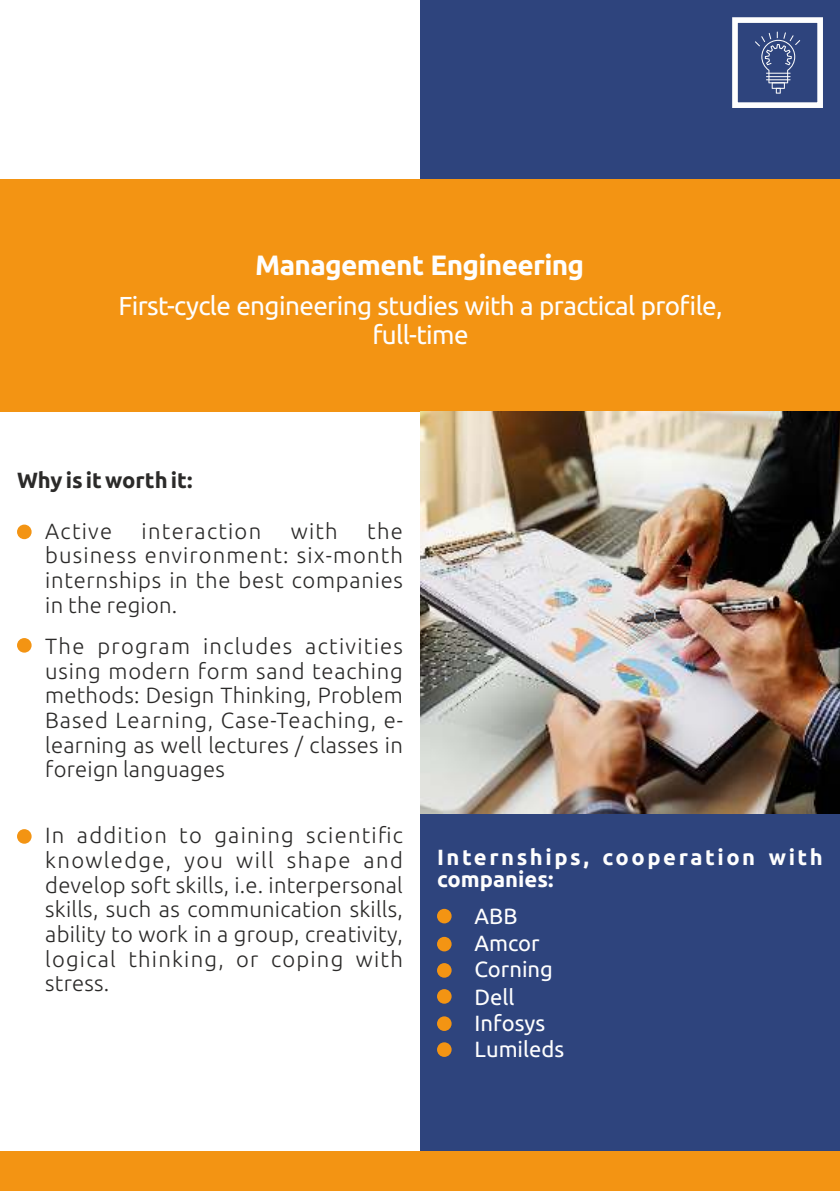
<style>
.page{position:relative;width:840px;height:1191px;background:#fff}
.page>*{position:absolute;margin:0;border:0;box-sizing:border-box;transform-origin:0 0}
.t1{font:700 28px "Ubuntu";letter-spacing:-.025em;color:#fefefe}
.t2{font:26px/29.2px "Ubuntu";letter-spacing:-.025em;color:#fefefe;text-align:center}
.t3{font:300 22px/24.6px "Ubuntu";letter-spacing:.035em;color:#2b2a29;text-align:justify}
.t4{font:700 22px/22.2px "Ubuntu";letter-spacing:.115em;color:#fefefe}
.t5{font:22px/27px "Ubuntu";color:#fefefe}
.t6{font:700 22px "Ubuntu";color:#2b2a29}
.t7{font:300 22px "Ubuntu";letter-spacing:.055em;color:#2b2a29}
</style>
<div class="page">
<div style="left:420px;top:0;width:419px;height:1191px;background:#2e447d"></div>
<div style="left:0;top:1151px;width:839px;height:40px;background:#f39413"></div>
<div style="left:731px;top:17px;width:91px;height:91px;border:6px solid #fefefe"></div>
<svg style="left:755px;top:32px;width:44px;height:62px"></svg>
<div style="left:0;top:179px;width:839px;height:232px;background:#f39413"></div>
<div style="left:17px;top:524px;width:15px;height:15px;background:#f39413;border-radius:50%"></div>
<div style="left:17px;top:638px;width:15px;height:14px;background:#f39413;border-radius:50%"></div>
<div style="left:17px;top:829px;width:15px;height:14px;background:#f39413;border-radius:50%"></div>
<img style="left:420px;top:411px;width:419px;height:403px">
<div style="left:437px;top:909px;width:14px;height:14px;background:#f39413;border-radius:50%"></div>
<div style="left:437px;top:937px;width:14px;height:14px;background:#f39413;border-radius:50%"></div>
<div style="left:437px;top:963px;width:14px;height:14px;background:#f39413;border-radius:50%"></div>
<div style="left:437px;top:989px;width:14px;height:14px;background:#f39413;border-radius:50%"></div>
<div style="left:437px;top:1016px;width:14px;height:15px;background:#f39413;border-radius:50%"></div>
<div style="left:437px;top:1042px;width:14px;height:15px;background:#f39413;border-radius:50%"></div>
<p class="t1" style="left:255px;top:254px;width:330px">Management Engineering</p>
<p class="t2" style="left:118px;top:292px;width:605px">First-cycle engineering studies with a practical profile, full-time</p>
<p class="t6" style="left:17px;top:471px;width:177px">Why is it worth it:</p>
<p class="t3" style="left:45px;top:520px;width:68px">Active</p>
<p class="t7" style="left:142px;top:521px;width:121px">interaction</p>
<p class="t3" style="left:290px;top:520px;width:49px">with</p>
<p class="t3" style="left:45px;top:520px;width:359px;text-indent:322px">the business environment: six-month internships in the best companies in the region.</p>
<p class="t3" style="left:45px;top:635px;width:359px">The program includes activities using modern form sand teaching methods: Design Thinking, Problem Based Learning, Case-Teaching, e&shy;learning as well lectures / classes in foreign languages</p>
<p class="t3" style="left:45px;top:824px;width:359px">In addition to gaining scientific knowledge, you will shape and develop soft skills, i.e. interpersonal skills, such as communication skills, ability to work in a group, creativity, logical thinking, or coping with stress.</p>
<p class="t4" style="left:437px;top:847px;width:387px">Internships, cooperation with companies:</p>
<p class="t5" style="left:474px;top:904px;width:80px">ABB<br>Amcor<br>Corning<br>Dell</p>
<p class="t5" style="left:474px;top:1011px;width:91px;line-height:26px">Infosys<br>Lumileds</p>
</div>
